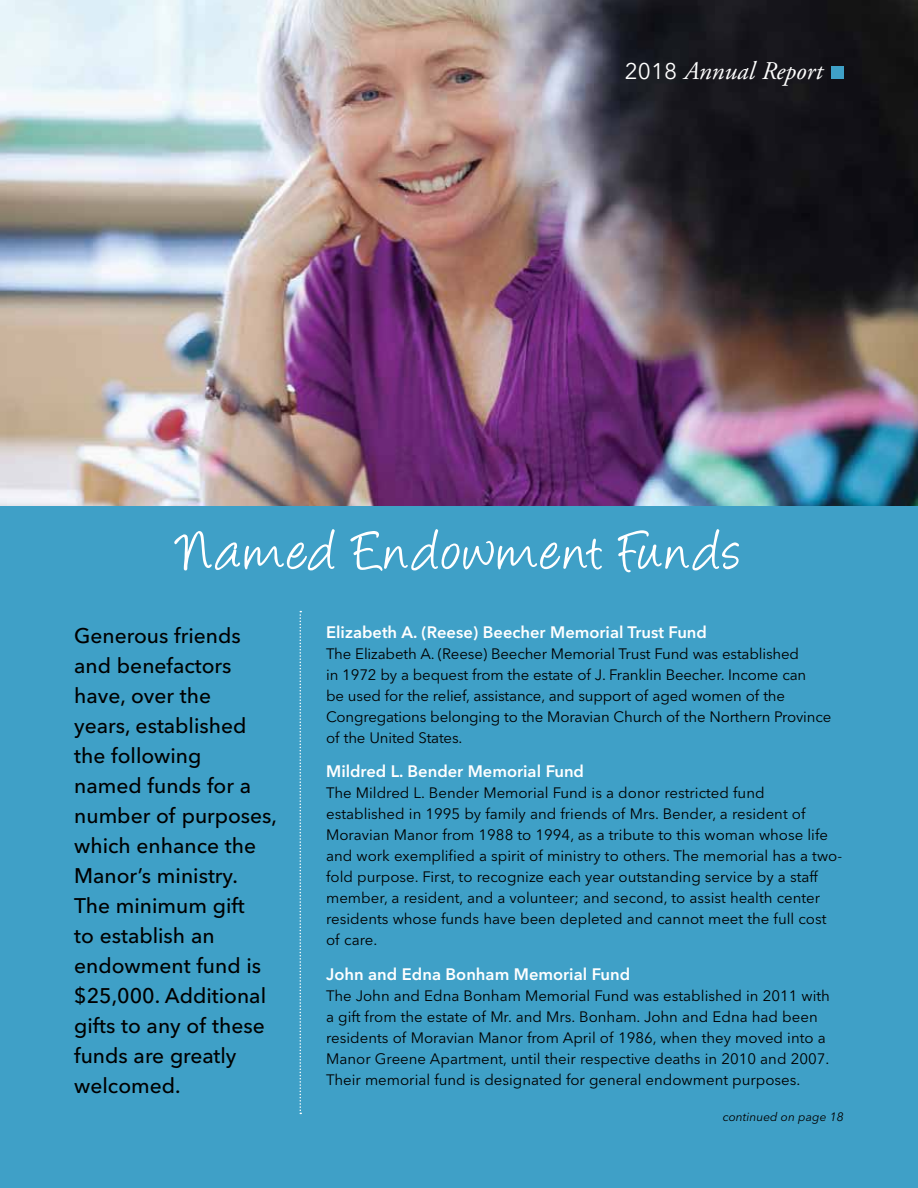
<style>
.page{position:relative;width:918px;height:1188px;background:#fff}
.page>*{position:absolute;margin:0;border:0;box-sizing:border-box;transform-origin:0 0}
.t1{font:66px "Angelina";letter-spacing:.055em;color:#fff}
.t2{font:italic 25.5px "Adobe Garamond";color:#fff}
.t3{font:500 21px/30px "Avenir Next LT Pro";color:#000}
.t4{font:600 16.5px "Avenir Next LT Pro";color:#fff}
.t5{font:15px/21px "Avenir Next LT Pro";color:#000}
.t6{font:italic 12px "Avenir Next LT Pro";color:#000}
.s1{font-family:"Avenir Next LT Pro";font-style:normal;font-size:22.5px}
</style>
<div class="page">
<img style="left:0;top:0;width:918px;height:507px">
<div style="left:0;top:507px;width:918px;height:681px;background:#3fa0c7"></div>
<svg style="left:300px;top:611px;width:1px;height:503px"></svg>
<div style="left:831px;top:66px;width:13px;height:12px;background:#3fa0c7"></div>
<h2 class="t2" style="left:625px;top:57px;width:199px"><span class="s1">2018</span> Annual Report</h2>
<h1 class="t1" style="left:178px;top:523px;width:564px">Named Endowment Funds</h1>
<p class="t3" style="left:74px;top:620px;width:204px">Generous friends and benefactors have, over the<br>years, established the following<br>named funds for a number of purposes, which enhance the<br>Manor’s ministry.<br>The minimum gift<br>to establish an endowment fund is $25,000. Additional gifts to any of these funds are greatly welcomed.</p>
<p class="t4" style="left:326px;top:622px;width:382px">Elizabeth A. (Reese) Beecher Memorial Trust Fund</p>
<p class="t5" style="left:326px;top:643px;width:507px">The Elizabeth A. (Reese) Beecher Memorial Trust Fund was established<br>in 1972 by a bequest from the estate of J. Franklin Beecher. Income can<br>be used for the relief, assistance, and support of aged women of the Congregations belonging to the Moravian Church of the Northern Province of the United States.</p>
<p class="t4" style="left:326px;top:761px;width:259px">Mildred L. Bender Memorial Fund</p>
<p class="t5" style="left:326px;top:782px;width:517px">The Mildred L. Bender Memorial Fund is a donor restricted fund established in 1995 by family and friends of Mrs. Bender, a resident of Moravian Manor from 1988 to 1994, as a tribute to this woman whose life and work exemplified a spirit of ministry to others. The memorial has a two&shy;fold purpose. First, to recognize each year outstanding service by a staff member, a resident, and a volunteer; and second, to assist health center residents whose funds have been depleted and cannot meet the full cost of care.</p>
<p class="t4" style="left:326px;top:964px;width:306px">John and Edna Bonham Memorial Fund</p>
<p class="t5" style="left:326px;top:985px;width:505px">The John and Edna Bonham Memorial Fund was established in 2011 with a gift from the estate of Mr. and Mrs. Bonham. John and Edna had been residents of Moravian Manor from April of 1986, when they moved into a Manor Greene Apartment, until their respective deaths in 2010 and 2007.<br>Their memorial fund is designated for general endowment purposes.</p>
<p class="t6" style="left:723px;top:1109px;width:123px">continued on page 18</p>
</div>
